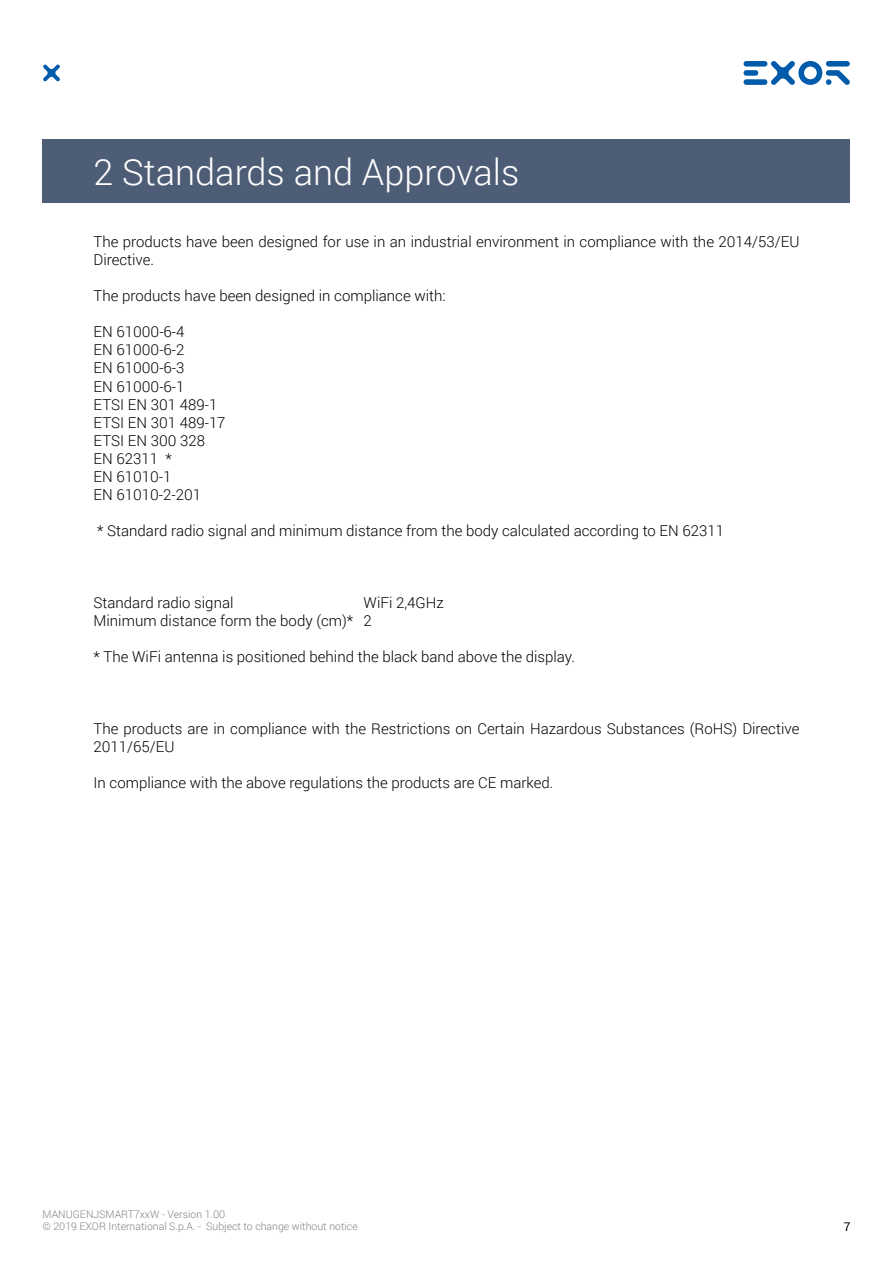
<style>
.page{position:relative;width:893px;height:1263px;background:#fff}
.page>*{position:absolute;margin:0;border:0;box-sizing:border-box;transform-origin:0 0}
.t1{font:300 36px "Roboto";color:#fff}
.t2{font:300 15px/18px "Roboto";color:#000}
.t3{font:12px "Roboto";color:#000}
.t4{font:300 10.5px/12.6px "Roboto";color:#808285}
</style>
<div class="page">
<svg style="left:43px;top:65px;width:17px;height:16px"></svg>
<div style="left:743px;top:61px;width:24px;height:6px;background:#005baa;border-radius:3px"></div>
<div style="left:743px;top:70px;width:15px;height:6px;background:#005baa;border-radius:3px"></div>
<div style="left:743px;top:79px;width:24px;height:6px;background:#005baa;border-radius:3px"></div>
<svg style="left:771px;top:61px;width:79px;height:24px"></svg>
<div style="left:43px;top:139px;width:807px;height:64px;background:#4e5d76"></div>
<h1 class="t1" style="left:94px;top:147px;width:427px">2 Standards and Approvals</h1>
<p class="t2" style="left:94px;top:233px;width:707px">The products have been designed for use in an industrial environment in compliance with the 2014/53/EU<br>Directive.</p>
<p class="t2" style="left:94px;top:287px;width:354px">The products have been designed in compliance with:</p>
<p class="t2" style="left:94px;top:323px;width:134px">EN 61000-6-4<br>EN 61000-6-2<br>EN 61000-6-3<br>EN 61000-6-1<br>ETSI EN 301 489-1<br>ETSI EN 301 489-17<br>ETSI EN 300 328<br>EN 62311 *<br>EN 61010-1<br>EN 61010-2-201</p>
<p class="t2" style="left:97px;top:521px;width:628px">* Standard radio signal and minimum distance from the body calculated according to EN 62311</p>
<p class="t2" style="left:94px;top:593px;width:352px;text-indent:270px">WiFi 2,4GHz<br>Minimum distance form the body (cm)* 2</p>
<p class="t2" style="left:94px;top:647px;width:483px">* The WiFi antenna is positioned behind the black band above the display.</p>
<p class="t2" style="left:94px;top:593px;width:141px">Standard radio signal</p>
<p class="t2" style="left:94px;top:719px;width:707px">The products are in compliance with the Restrictions on Certain Hazardous Substances (RoHS) Directive<br>2011/65/EU</p>
<p class="t2" style="left:94px;top:773px;width:461px">In compliance with the above regulations the products are CE marked.</p>
<p class="t4" style="left:43px;top:1207px;width:317px">MANUGENJSMART7xxW - Version 1.00<br>© 2019 EXOR International S.p.A. - Subject to change without notice</p>
<p class="t3" style="left:844px;top:1218px;width:8px">7</p>
</div>
